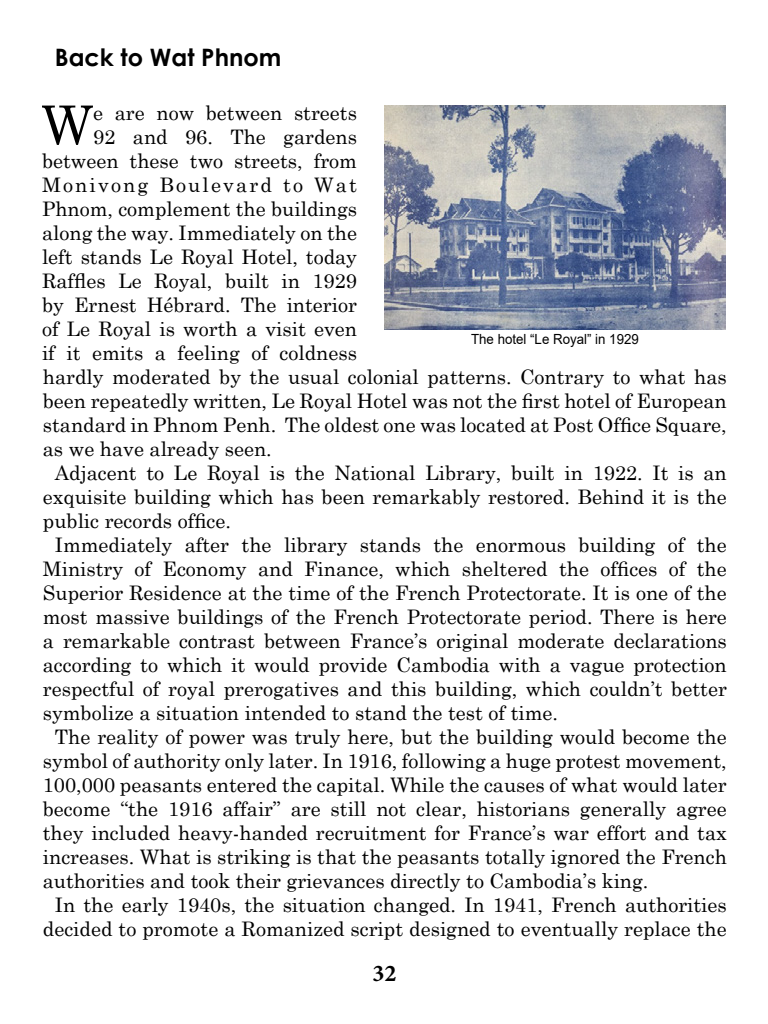
<style>
.page{position:relative;width:768px;height:1024px;background:#fff}
.page>*{position:absolute;margin:0;border:0;box-sizing:border-box;transform-origin:0 0}
.t1{font:53.2px "Century Schoolbook";color:#000}
.t2{font:700 24px "Century Gothic";color:#000}
.t3{font:700 24px "Minion Pro";color:#000}
.t4{font:20px/24px "Century Schoolbook";color:#000;text-align:right}
.t5{font:14px "Arial";color:#000;scale:.95 1}
.s1{color:#fff}
</style>
<div class="page">
<img style="left:384px;top:105px;width:342px;height:224px">
<p class="t2" style="left:55px;top:39px;width:228px">Back to Wat Phnom</p>
<h1 class="t1" style="left:41px;top:80px;width:54px">W</h1>
<p class="t4" style="left:42px;top:99px;width:317px">e are now between streets<br>92 and 96. The gardens between these two streets, from<br>Monivong<span class="s1">-</span>Boulevard<span class="s1">-</span>to<span class="s1">-</span>Wat<br>Phnom, complement the buildings along the way. Immediately on the left stands Le Royal Hotel, today<br>Raffles Le Royal, built in 1929 by Ernest Hébrard. The interior of Le Royal is worth a visit even if it emits a feeling of coldness</p>
<p class="t5" style="left:471px;top:330px;width:178px">The hotel “Le Royal” in 1929</p>
<p class="t4" style="left:43px;top:363px;width:685px">hardly moderated by the usual colonial patterns. Contrary to what has</p>
<p class="t4" style="left:43px;top:387px;width:686px">been repeatedly written, Le Royal Hotel was not the first hotel of European</p>
<p class="t4" style="left:43px;top:411px;width:686px">standard in Phnom Penh. The oldest one was located at Post Office Square,</p>
<p class="t4" style="left:43px;top:435px;width:230px">as we have already seen.</p>
<p class="t4" style="left:55px;top:459px;width:674px">Adjacent to Le Royal is the National Library, built in 1922. It is an</p>
<p class="t4" style="left:43px;top:483px;width:685px">exquisite building which has been remarkably restored. Behind it is the</p>
<p class="t4" style="left:43px;top:507px;width:190px">public records office.</p>
<p class="t4" style="left:55px;top:531px;width:673px">Immediately after the library stands the enormous building of the</p>
<p class="t4" style="left:43px;top:555px;width:685px">Ministry of Economy and Finance, which sheltered the offices of the</p>
<p class="t4" style="left:43px;top:579px;width:685px">Superior Residence at the time of the French Protectorate. It is one of the</p>
<p class="t4" style="left:43px;top:603px;width:686px">most massive buildings of the French Protectorate period. There is here</p>
<p class="t4" style="left:43px;top:627px;width:685px">a remarkable contrast between France’s original moderate declarations</p>
<p class="t4" style="left:43px;top:651px;width:685px">according to which it would provide Cambodia with a vague protection</p>
<p class="t4" style="left:43px;top:675px;width:686px">respectful of royal prerogatives and this building, which couldn’t better</p>
<p class="t4" style="left:43px;top:699px;width:517px">symbolize a situation intended to stand the test of time.</p>
<p class="t4" style="left:55px;top:723px;width:674px">The reality of power was truly here, but the building would become the</p>
<p class="t4" style="left:43px;top:747px;width:685px">symbol of authority only later. In 1916, following a huge protest movement,</p>
<p class="t4" style="left:43px;top:771px;width:685px">100,000 peasants entered the capital. While the causes of what would later</p>
<p class="t4" style="left:43px;top:795px;width:685px">become “the 1916 affair” are still not clear, historians generally agree</p>
<p class="t4" style="left:43px;top:819px;width:685px">they included heavy-handed recruitment for France’s war effort and tax</p>
<p class="t4" style="left:43px;top:843px;width:686px">increases. What is striking is that the peasants totally ignored the French</p>
<p class="t4" style="left:43px;top:867px;width:607px">authorities and took their grievances directly to Cambodia’s king.</p>
<p class="t4" style="left:55px;top:891px;width:674px">In the early 1940s, the situation changed. In 1941, French authorities</p>
<p class="t4" style="left:43px;top:915px;width:685px">decided to promote a Romanized script designed to eventually replace the</p>
<p class="t3" style="left:372px;top:959px;width:25px">32</p>
</div>
